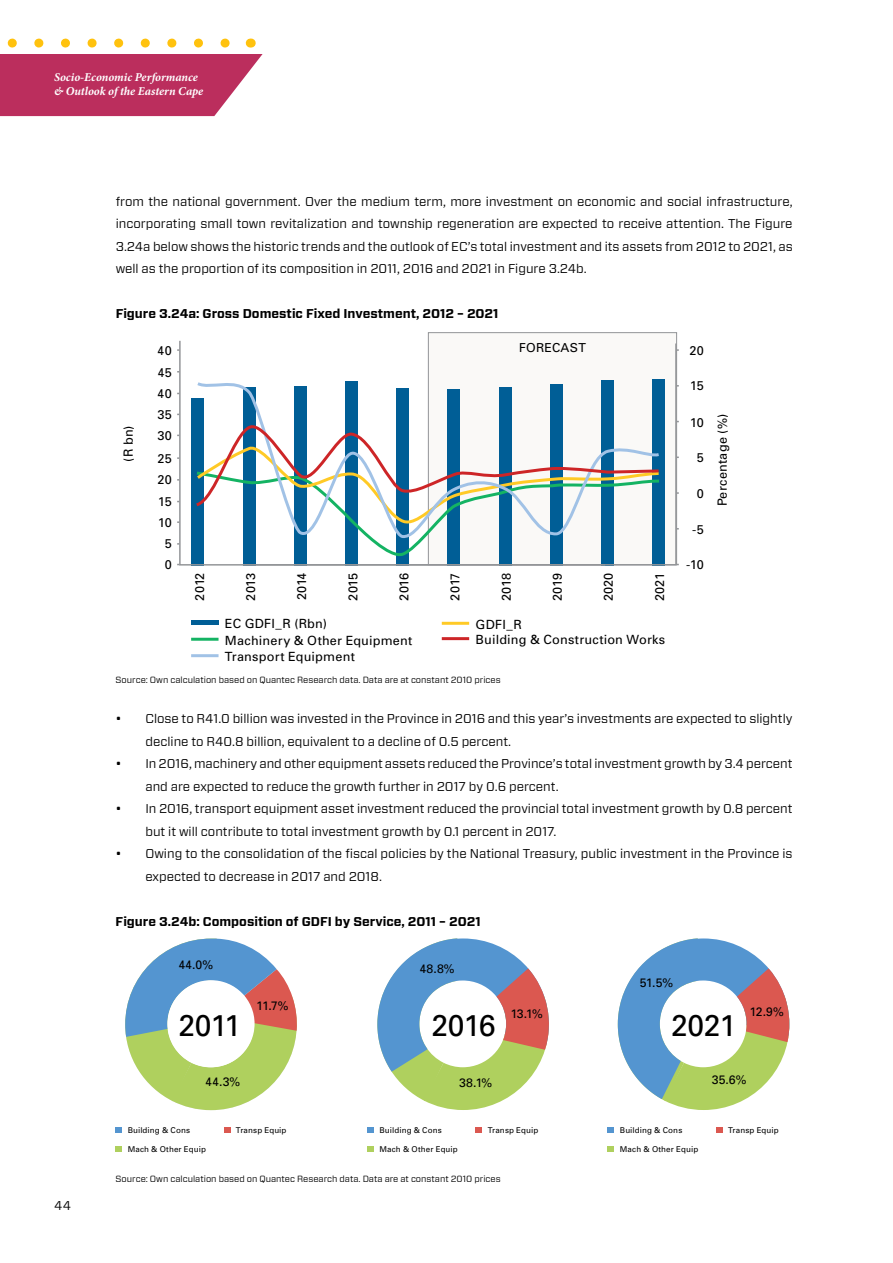
<style>
.page{position:relative;width:893px;height:1263px;background:#fff}
.page>*{position:absolute;margin:0;border:0;box-sizing:border-box;transform-origin:0 0}
.t1{font:30px "Univers";letter-spacing:-.04em;color:#000}
.t2{font:12.75px/22.5px "Vitesse Sans";color:#000}
.t3{font:12.75px/21.3px "Univers";letter-spacing:.015em;color:#000}
.t4{font:700 12.75px "Vitesse Sans";color:#000}
.t5{font:12.45px "Univers";letter-spacing:.02em;color:#000}
.t6{font:12.3px "Univers";letter-spacing:.01em;color:#000}
.t7{font:italic 700 12px/14.4px "Minion Pro";letter-spacing:-.005em;color:#fff}
.t8{font:9px "Vitesse Sans";color:#000}
.t9{font:7.95px "Univers";letter-spacing:.01em;color:#000}
</style>
<div class="page">
<svg style="left:0;top:54px;width:263px;height:62px;background:#c1416c"></svg>
<svg style="left:12px;top:39px;width:218px;height:9px"></svg>
<div style="left:428px;top:333px;width:249px;height:232px;background:#faf9f7"></div>
<hr style="left:442px;top:637px;width:27px;height:3px;background:#cd2527">
<hr style="left:442px;top:622px;width:27px;height:3px;background:#ffca26">
<svg style="left:178px;top:339px;width:251px;height:227px"></svg>
<div style="left:191px;top:620px;width:28px;height:5px;background:#005e96"></div>
<hr style="left:191px;top:654px;width:28px;height:3px;background:#a1c2e6">
<hr style="left:191px;top:638px;width:28px;height:3px;background:#14b363">
<svg style="left:194px;top:377px;width:47px;height:41px"></svg>
<svg style="left:193px;top:418px;width:48px;height:141px"></svg>
<svg style="left:241px;top:342px;width:436px;height:224px"></svg>
<svg style="left:116px;top:1127px;width:6px;height:5px"></svg>
<svg style="left:367px;top:1127px;width:7px;height:5px"></svg>
<svg style="left:608px;top:1127px;width:6px;height:5px"></svg>
<svg style="left:224px;top:1127px;width:6px;height:5px"></svg>
<svg style="left:476px;top:1127px;width:6px;height:5px"></svg>
<svg style="left:716px;top:1127px;width:6px;height:5px"></svg>
<svg style="left:116px;top:1146px;width:6px;height:6px"></svg>
<div style="left:367px;top:1146px;width:7px;height:6px;background:#afd05e"></div>
<svg style="left:608px;top:1146px;width:6px;height:6px"></svg>
<svg style="left:125px;top:938px;width:172px;height:172px"></svg>
<div style="left:168px;top:980px;width:87px;height:87px;background:#fff;border-radius:50%"></div>
<svg style="left:377px;top:938px;width:172px;height:172px"></svg>
<svg style="left:618px;top:938px;width:172px;height:172px"></svg>
<p class="t7" style="left:54px;top:70px;width:151px">Socio-Economic Performance &amp; Outlook of the Eastern Cape</p>
<p class="t2" style="left:116px;top:190px;width:679px;text-align:justify">from the national government. Over the medium term, more investment on economic and social infrastructure, incorporating small town revitalization and township regeneration are expected to receive attention. The Figure 3.24a below shows the historic trends and the outlook of EC’s total investment and its assets from 2012 to 2021, as well as the proportion of its composition in 2011, 2016 and 2021 in Figure 3.24b.</p>
<p class="t4" style="left:116px;top:305px;width:384px">Figure 3.24a: Gross Domestic Fixed Investment, 2012 – 2021</p>
<p class="t5" style="left:519px;top:340px;width:68px">FORECAST</p>
<p class="t3" style="left:157px;top:340px;width:16px">40</p>
<p class="t3" style="left:690px;top:340px;width:16px">20</p>
<p class="t3" style="left:690px;top:375px;width:15px">15</p>
<p class="t3" style="left:157px;top:361px;width:16px;text-align:justify">45<br>40<br>35</p>
<p class="t3" style="left:117px;top:462px;width:37px;rotate:-90deg">(R bn)</p>
<p class="t3" style="left:711px;top:506px;width:94px;rotate:-90deg">Percentage (%)</p>
<p class="t3" style="left:690px;top:411px;width:16px">10</p>
<p class="t3" style="left:157px;top:424px;width:16px;line-height:22.6px">30<br>25</p>
<p class="t3" style="left:697px;top:446px;width:9px">5</p>
<p class="t3" style="left:158px;top:469px;width:16px">20</p>
<p class="t3" style="left:697px;top:482px;width:9px">0</p>
<p class="t3" style="left:692px;top:518px;width:13px">-5</p>
<p class="t3" style="left:686px;top:554px;width:19px">-10</p>
<p class="t3" style="left:158px;top:491px;width:15px">15</p>
<p class="t3" style="left:158px;top:511px;width:16px">10</p>
<p class="t3" style="left:165px;top:533px;width:9px">5</p>
<p class="t3" style="left:165px;top:554px;width:9px">0</p>
<p class="t3" style="left:189px;top:600px;width:29px;rotate:-90deg">2012</p>
<p class="t3" style="left:240px;top:601px;width:30px;rotate:-90deg">2013</p>
<p class="t3" style="left:291px;top:600px;width:29px;rotate:-90deg">2014</p>
<p class="t3" style="left:342px;top:601px;width:30px;rotate:-90deg">2015</p>
<p class="t3" style="left:393px;top:601px;width:30px;rotate:-90deg">2016</p>
<p class="t3" style="left:444px;top:601px;width:29px;rotate:-90deg">2017</p>
<p class="t3" style="left:495px;top:601px;width:30px;rotate:-90deg">2018</p>
<p class="t3" style="left:546px;top:601px;width:30px;rotate:-90deg">2019</p>
<p class="t3" style="left:597px;top:601px;width:30px;rotate:-90deg">2020</p>
<p class="t3" style="left:649px;top:601px;width:30px;rotate:-90deg">2021</p>
<p class="t3" style="left:225px;top:614px;width:189px;line-height:16.8px">EC GDFI_R (Rbn)<br>Machinery &amp; Other Equipment<br>Transport Equipment</p>
<p class="t3" style="left:476px;top:613px;width:48px">GDFI_R</p>
<p class="t3" style="left:476px;top:629px;width:191px">Building &amp; Construction Works</p>
<p class="t8" style="left:116px;top:674px;width:386px">Source: Own calculation based on Quantec Research data. Data are at constant 2010 prices</p>
<p class="t2" style="left:145px;top:707px;width:649px;text-indent:-30px">• Close to R41.0 billion was invested in the Province in 2016 and this year’s investments are expected to slightly decline to R40.8 billion, equivalent to a decline of 0.5 percent.</p>
<p class="t2" style="left:145px;top:752px;width:649px;text-indent:-30px">• In 2016, machinery and other equipment assets reduced the Province’s total investment growth by 3.4 percent and are expected to reduce the growth further in 2017 by 0.6 percent.</p>
<p class="t2" style="left:145px;top:797px;width:649px;text-indent:-30px">• In 2016, transport equipment asset investment reduced the provincial total investment growth by 0.8 percent but it will contribute to total investment growth by 0.1 percent in 2017.</p>
<p class="t2" style="left:145px;top:842px;width:649px;text-indent:-30px">• Owing to the consolidation of the fiscal policies by the National Treasury, public investment in the Province is expected to decrease in 2017 and 2018.</p>
<p class="t4" style="left:116px;top:913px;width:366px">Figure 3.24b: Composition of GDFI by Service, 2011 – 2021</p>
<p class="t6" style="left:178px;top:957px;width:36px">44.0%</p>
<p class="t6" style="left:419px;top:961px;width:37px">48.8%</p>
<h1 class="t1" style="left:178px;top:1006px;width:64px">2011</h1>
<p class="t6" style="left:256px;top:998px;width:34px">11.7%</p>
<h1 class="t1" style="left:431px;top:1006px;width:66px">2016</h1>
<p class="t6" style="left:510px;top:1006px;width:34px">13.1%</p>
<p class="t6" style="left:640px;top:975px;width:35px">51.5%</p>
<h1 class="t1" style="left:671px;top:1006px;width:66px">2021</h1>
<p class="t6" style="left:750px;top:1004px;width:36px">12.9%</p>
<p class="t6" style="left:205px;top:1074px;width:37px">44.3%</p>
<p class="t6" style="left:459px;top:1075px;width:35px">38.1%</p>
<p class="t6" style="left:712px;top:1071px;width:37px">35.6%</p>
<p class="t9" style="left:128px;top:1125px;width:64px">Building &amp; Cons</p>
<p class="t9" style="left:236px;top:1125px;width:52px">Transp Equip</p>
<p class="t9" style="left:379px;top:1125px;width:64px">Building &amp; Cons</p>
<p class="t9" style="left:488px;top:1125px;width:52px">Transp Equip</p>
<p class="t9" style="left:620px;top:1125px;width:64px">Building &amp; Cons</p>
<p class="t9" style="left:728px;top:1125px;width:52px">Transp Equip</p>
<p class="t9" style="left:128px;top:1145px;width:80px">Mach &amp; Other Equip</p>
<p class="t9" style="left:379px;top:1145px;width:80px">Mach &amp; Other Equip</p>
<p class="t9" style="left:620px;top:1145px;width:80px">Mach &amp; Other Equip</p>
<p class="t2" style="left:54px;top:1194px;width:19px">44</p>
<p class="t8" style="left:116px;top:1173px;width:386px">Source: Own calculation based on Quantec Research data. Data are at constant 2010 prices</p>
</div>
